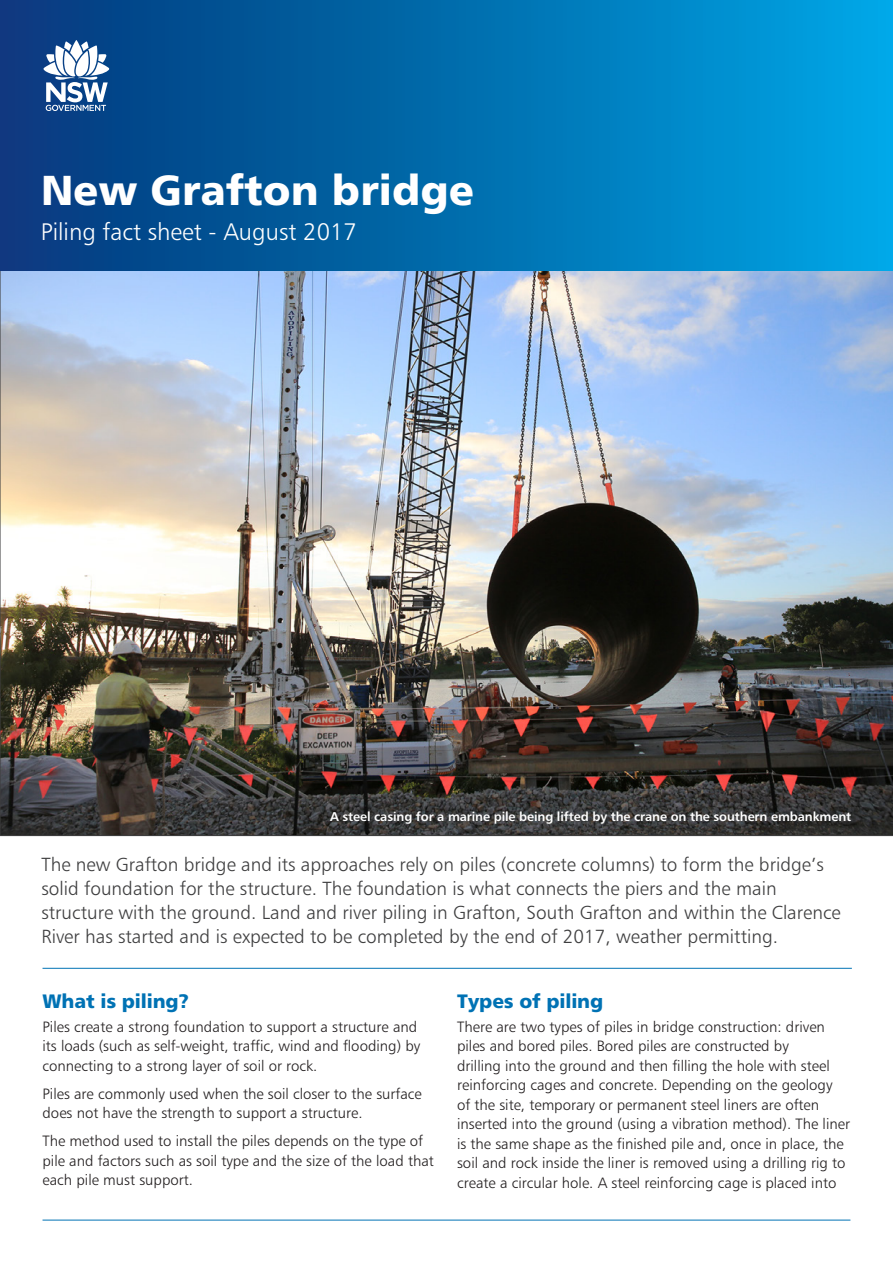
<style>
.page{position:relative;width:893px;height:1263px;background:#fff}
.page>*{position:absolute;margin:0;border:0;box-sizing:border-box;transform-origin:0 0}
.HEADER_1{font:700 42px "Trans Text Bd";color:#fff}
.HEADER_1A{font:300 24px "Trans Text Lt";color:#fff}
.SUB_HEAD_1{font:700 19.5px "Trans Text Bd";letter-spacing:-.01em;color:#0072b4}
.INTRO_TEXT{font:300 19.05px/24px "Trans Text Lt";color:#3e3e3f}
.BODY_1{font:300 15px/19.5px "Trans Text Lt";color:#231f20}
.WHITE_CAPTIONS{font:500 12.75px "Trans Text Md";letter-spacing:-.01em;color:#fff}
</style>
<div class="page">
<hr style="left:43px;top:968px;width:809px;height:1px;background:#0072b4">
<hr style="left:43px;top:1220px;width:807px;height:1px;background:#0072b4">
<img style="left:0;top:270px;width:893px;height:566px">
<div style="left:0;top:0;width:893px;height:270px;background:linear-gradient(to right,#053579,#00a5e4)"></div>
<svg style="left:44px;top:40px;width:65px;height:71px"></svg>
<p class="HEADER_1" style="left:41px;top:164px;width:434px">New Grafton bridge</p>
<p class="HEADER_1A" style="left:41px;top:217px;width:318px">Piling fact sheet - August 2017</p>
<p class="WHITE_CAPTIONS" style="left:330px;top:808px;width:523px">A steel casing for a marine pile being lifted by the crane on the southern embankment</p>
<p class="INTRO_TEXT" style="left:41px;top:852px;width:801px">The new Grafton bridge and its approaches rely on piles (concrete columns) to form the bridge’s solid foundation for the structure. The foundation is what connects the piers and the main structure with the ground. Land and river piling in Grafton, South Grafton and within the Clarence River has started and is expected to be completed by the end of 2017, weather permitting.</p>
<p class="SUB_HEAD_1" style="left:43px;top:988px;width:148px">What is piling?</p>
<p class="BODY_1" style="left:43px;top:1016px;width:379px">Piles create a strong foundation to support a structure and its loads (such as self-weight, traffic, wind and flooding) by connecting to a strong layer of soil or rock.</p>
<p class="BODY_1" style="left:43px;top:1083px;width:381px">Piles are commonly used when the soil closer to the surface does not have the strength to support a structure.</p>
<p class="BODY_1" style="left:43px;top:1131px;width:393px">The method used to install the piles depends on the type of pile and factors such as soil type and the size of the load that each pile must support.</p>
<p class="SUB_HEAD_1" style="left:457px;top:988px;width:148px">Types of piling</p>
<p class="BODY_1" style="left:457px;top:1016px;width:394px">There are two types of piles in bridge construction: driven piles and bored piles. Bored piles are constructed by<br>drilling into the ground and then filling the hole with steel reinforcing cages and concrete. Depending on the geology<br>of the site, temporary or permanent steel liners are often inserted into the ground (using a vibration method). The liner is the same shape as the finished pile and, once in place, the soil and rock inside the liner is removed using a drilling rig to create a circular hole. A steel reinforcing cage is placed into</p>
</div>
